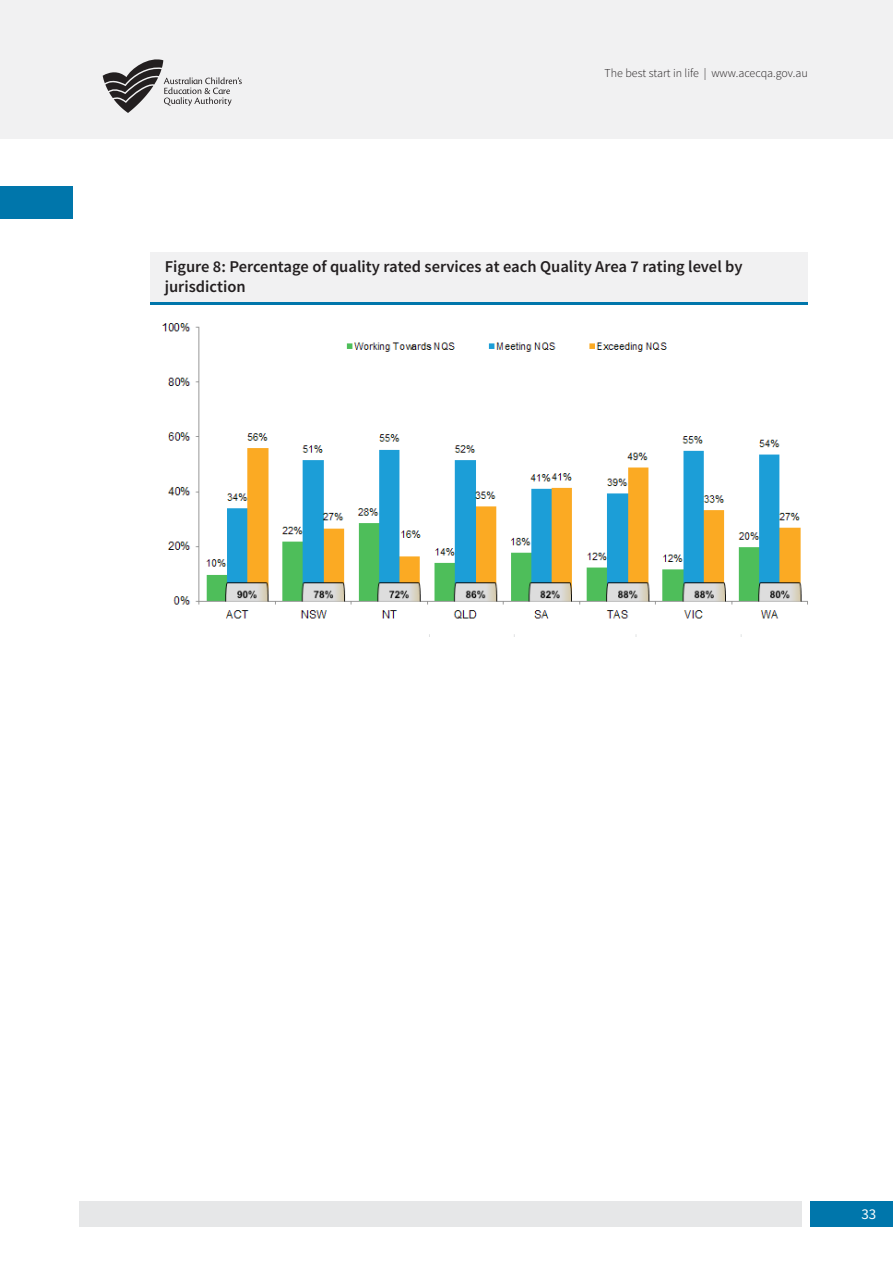
<style>
.page{position:relative;width:893px;height:1263px;background:#fff}
.page>*{position:absolute;margin:0;border:0;box-sizing:border-box;transform-origin:0 0}
.t1{font:600 16.5px/19.5px "Source Sans Pro";color:#231f20}
.t2{font:15px "Source Sans Pro";color:#fff}
.t3{font:300 12px "Source Sans Pro";color:#231f20}
</style>
<div class="page">
<div style="left:0;top:0;width:893px;height:138px;background:#f1f1f2"></div>
<div style="left:810px;top:1201px;width:83px;height:26px;background:#0076ab"></div>
<div style="left:79px;top:1201px;width:722px;height:26px;background:#e6e7e8"></div>
<div style="left:0;top:186px;width:72px;height:33px;background:#0076ab"></div>
<svg style="left:103px;top:59px;width:139px;height:54px"></svg>
<div style="left:150px;top:252px;width:658px;height:50px;background:#f1f1f2"></div>
<hr style="left:150px;top:302px;width:658px;height:3px;background:#0076ab">
<img style="left:162px;top:323px;width:646px;height:313px">
<p class="t3" style="left:605px;top:66px;width:205px">The best start in life | www.acecqa.gov.au</p>
<p class="t1" style="left:165px;top:257px;width:579px">Figure 8: Percentage of quality rated services at each Quality Area 7 rating level by jurisdiction</p>
<p class="t2" style="left:861px;top:1205px;width:16px">33</p>
</div>
